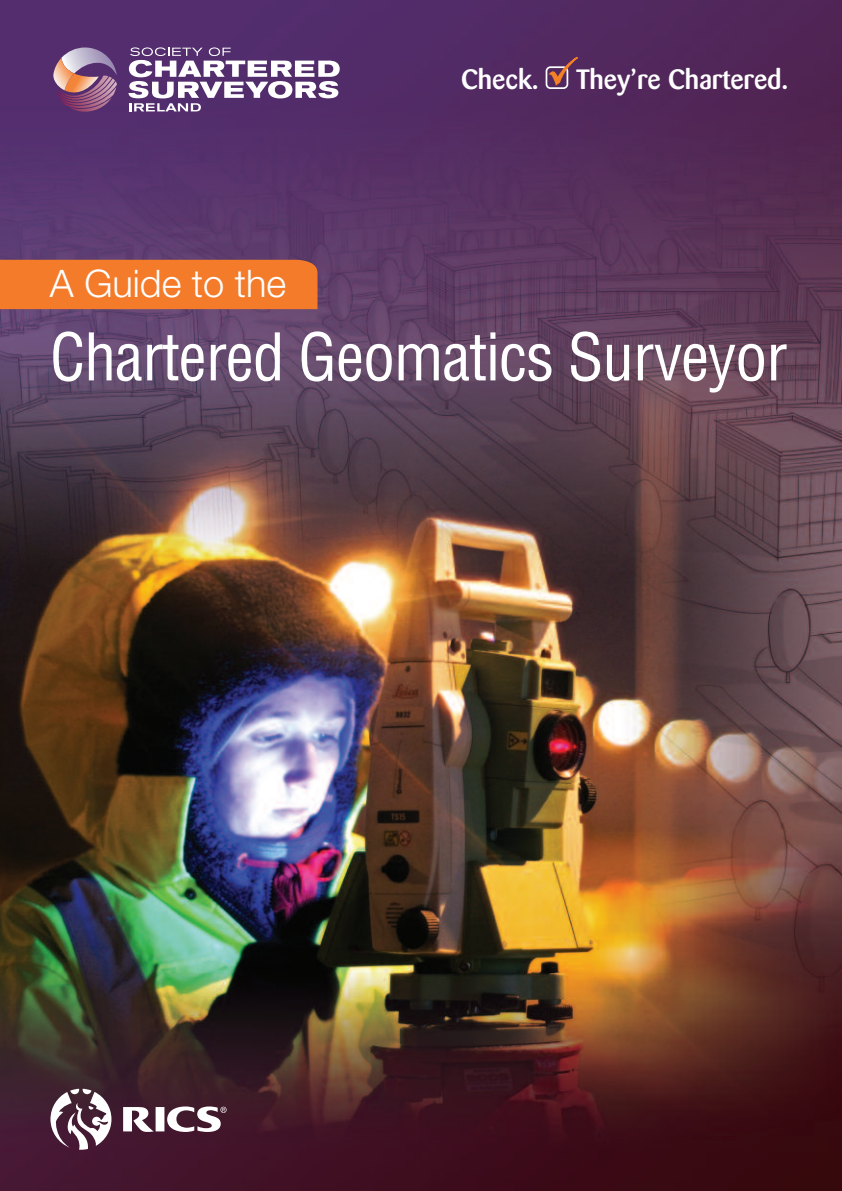
<style>
.page{position:relative;width:842px;height:1191px;background:#fff}
.page>*{position:absolute;margin:0;border:0;box-sizing:border-box;transform-origin:0 0}
.t1{font:condensed 64px "Helvetica";letter-spacing:-.02em;color:#fff}
.t2{font:300 38px "Helvetica Neue";color:#fff}
.t3{font:500 27.6px "Barmeno";color:#fff}
</style>
<div class="page">
<img style="left:0;top:0;width:842px;height:1191px">
<svg style="left:53px;top:47px;width:64px;height:66px;background:#956a88"></svg>
<svg style="left:128px;top:47px;width:212px;height:64px"></svg>
<svg style="left:50px;top:1088px;width:177px;height:61px"></svg>
<div style="left:546px;top:66px;width:22px;height:23px;border:2px solid #fff;border-radius:4px"></div>
<svg style="left:546px;top:57px;width:34px;height:31px"></svg>
<div style="left:0;top:259px;width:317px;height:50px;background:#f47b2a"></div>
<p class="t2" style="left:50px;top:270px;width:238px">A Guide to the</p>
<p class="t3" style="left:461px;top:68px;width:79px">Check.</p>
<p class="t3" style="left:576px;top:68px;width:214px">They’re Chartered.</p>
<p class="t1" style="left:50px;top:332px;width:739px">Chartered Geomatics Surveyor</p>
</div>
